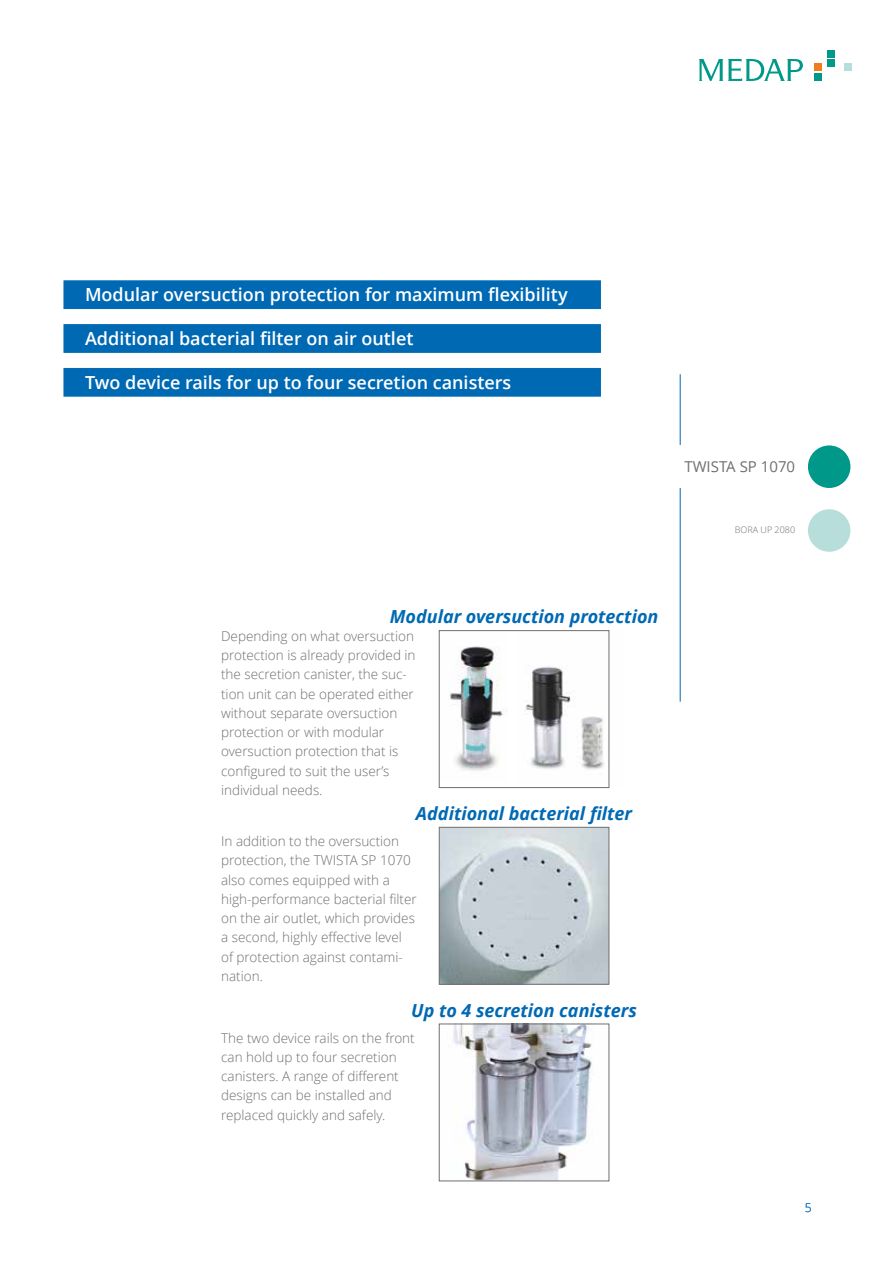
<style>
.page{position:relative;width:893px;height:1263px;background:#fff}
.page>*{position:absolute;margin:0;border:0;box-sizing:border-box;transform-origin:0 0}
.t1{font:600 18px "Open Sans";color:#fff}
.t2{font:italic 700 18px "Open Sans";color:#0069b4}
.t3{font:15px "Open Sans";color:#706f6f}
.t4{font:300 13.5px/19.4px "Open Sans";color:#706f6f}
.t5{font:300 12px "Open Sans";color:#0069b4}
.t6{font:300 9px "Open Sans";color:#706f6f}
</style>
<div class="page">
<img style="left:525px;top:630px;width:85px;height:158px">
<img style="left:438px;top:630px;width:66px;height:151px">
<div style="left:439px;top:630px;width:170px;height:158px;border:1px solid #706f6f"></div>
<img style="left:441px;top:829px;width:166px;height:153px">
<div style="left:439px;top:827px;width:170px;height:157px;border:1px solid #706f6f"></div>
<img style="left:453px;top:1026px;width:140px;height:153px">
<div style="left:439px;top:1024px;width:170px;height:157px;border:1px solid #706f6f"></div>
<hr style="left:680px;top:374px;width:1px;height:328px;background:#0069b4">
<div style="left:808px;top:509px;width:42px;height:43px;background:#b7deda;border-radius:50%"></div>
<div style="left:659px;top:445px;width:191px;height:43px;background:#fff"></div>
<div style="left:808px;top:445px;width:42px;height:43px;background:#009989;border-radius:50%"></div>
<div style="left:64px;top:368px;width:537px;height:28px;background:#0069b4"></div>
<div style="left:64px;top:324px;width:537px;height:28px;background:#0069b4;border:1px solid #0069b4"></div>
<div style="left:64px;top:281px;width:537px;height:28px;background:#0069b4"></div>
<svg style="left:699px;top:59px;width:104px;height:22px"></svg>
<div style="left:814px;top:63px;width:8px;height:8px;background:#ef7d1b"></div>
<div style="left:814px;top:73px;width:8px;height:8px;background:#009989"></div>
<div style="left:827px;top:50px;width:7px;height:7px;background:#009989"></div>
<div style="left:827px;top:60px;width:7px;height:7px;background:#009989"></div>
<div style="left:844px;top:63px;width:8px;height:8px;background:#b5ddda"></div>
<h1 class="t1" style="left:85px;top:282px;width:484px">Modular oversuction protection for maximum flexibility</h1>
<h1 class="t1" style="left:85px;top:326px;width:330px">Additional bacterial filter on air outlet</h1>
<h1 class="t1" style="left:85px;top:370px;width:428px">Two device rails for up to four secretion canisters</h1>
<p class="t3" style="left:684px;top:456px;width:112px">TWISTA SP 1070</p>
<p class="t6" style="left:730px;top:459px;width:66px">TWISTA SP 1070</p>
<p class="t6" style="left:735px;top:523px;width:62px">BORA UP 2080</p>
<h1 class="t2" style="left:390px;top:603px;width:270px">Modular oversuction protection</h1>
<p class="t4" style="left:221px;top:626px;width:196px">Depending on what oversuction protection is already provided in the secretion canister, the suc&shy;tion unit can be operated either without separate oversuction protection or with modular oversuction protection that is configured to suit the user’s individual needs.</p>
<h1 class="t2" style="left:416px;top:800px;width:218px">Additional bacterial filter</h1>
<p class="t4" style="left:221px;top:831px;width:197px">In addition to the oversuction protection, the TWISTA SP 1070 also comes equipped with a high-performance bacterial filter on the air outlet, which provides a second, highly effective level of protection against contami&shy;nation.</p>
<h1 class="t2" style="left:411px;top:997px;width:227px">Up to 4 secretion canisters</h1>
<p class="t4" style="left:221px;top:1028px;width:195px">The two device rails on the front can hold up to four secretion canisters. A range of different designs can be installed and replaced quickly and safely.</p>
<p class="t5" style="left:805px;top:1199px;width:8px">5</p>
</div>
